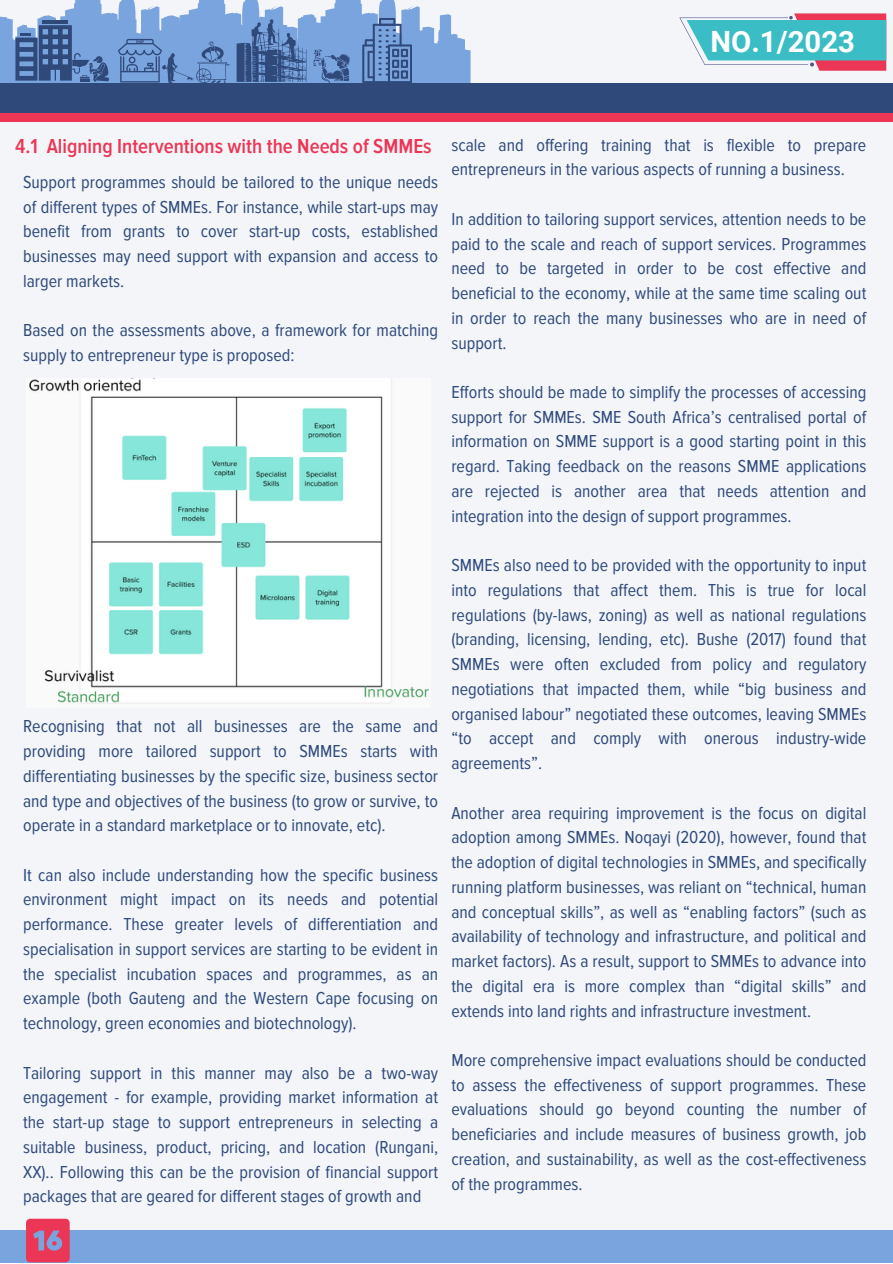
<style>
.page{position:relative;width:893px;height:1264px;background:#fff}
.page>*{position:absolute;margin:0;border:0;box-sizing:border-box;transform-origin:0 0}
.t1{font:700 29.25px "Roboto";color:#fff}
.t2{font:600 21px "Proxima Nova Cond";color:#ec3655}
.t3{font:18px/24.8px "Proxima Nova Cond";color:#2f497b;text-align:justify}
</style>
<div class="page">
<div style="left:0;top:0;width:892px;height:1262px;background:#f3f5f9"></div>
<div style="left:0;top:89px;width:892px;height:32px;background:#ec3655"></div>
<div style="left:0;top:83px;width:892px;height:29px;background:#2f497b"></div>
<div style="left:0;top:1229px;width:892px;height:33px;background:#7aa4dd"></div>
<img style="left:29px;top:379px;width:400px;height:325px">
<svg style="left:0;top:0;width:470px;height:83px"></svg>
<svg style="left:26px;top:1218px;width:44px;height:44px"></svg>
<svg style="left:679px;top:13px;width:207px;height:58px"></svg>
<p class="t1" style="left:710px;top:25px;width:146px">NO.1/2023</p>
<p class="t2" style="left:15px;top:133px;width:418px">4.1 Aligning Interventions with the Needs of SMMEs</p>
<p class="t3" style="left:451px;top:133px;width:416px">scale and offering training that is flexible to prepare entrepreneurs in the various aspects of running a business.</p>
<p class="t3" style="left:451px;top:207px;width:416px">In addition to tailoring support services, attention needs to be paid to the scale and reach of support services. Programmes need to be targeted in order to be cost effective and beneficial to the economy, while at the same time scaling out in order to reach the many businesses who are in need of support.</p>
<p class="t3" style="left:451px;top:380px;width:416px">Efforts should be made to simplify the processes of accessing support for SMMEs. SME South Africa’s centralised portal of information on SMME support is a good starting point in this regard. Taking feedback on the reasons SMME applications are rejected is another area that needs attention and integration into the design of support programmes.</p>
<p class="t3" style="left:451px;top:553px;width:416px">SMMEs also need to be provided with the opportunity to input into regulations that affect them. This is true for local regulations (by-laws, zoning) as well as national regulations (branding, licensing, lending, etc). Bushe (2017) found that SMMEs were often excluded from policy and regulatory negotiations that impacted them, while “big business and organised labour” negotiated these outcomes, leaving SMMEs “to accept and comply with onerous industry-wide agreements”.</p>
<p class="t3" style="left:451px;top:800px;width:416px">Another area requiring improvement is the focus on digital adoption among SMMEs. Noqayi (2020), however, found that the adoption of digital technologies in SMMEs, and specifically running platform businesses, was reliant on “technical, human and conceptual skills”, as well as “enabling factors” (such as availability of technology and infrastructure, and political and market factors). As a result, support to SMMEs to advance into the digital era is more complex than “digital skills” and extends into land rights and infrastructure investment.</p>
<p class="t3" style="left:451px;top:1047px;width:416px">More comprehensive impact evaluations should be conducted to assess the effectiveness of support programmes. These evaluations should go beyond counting the number of beneficiaries and include measures of business growth, job creation, and sustainability, as well as the cost-effectiveness of the programmes.</p>
<p class="t3" style="left:23px;top:170px;width:416px">Support programmes should be tailored to the unique needs of different types of SMMEs. For instance, while start-ups may benefit from grants to cover start-up costs, established businesses may need support with expansion and access to larger markets.</p>
<p class="t3" style="left:23px;top:318px;width:416px">Based on the assessments above, a framework for matching supply to entrepreneur type is proposed:</p>
<p class="t3" style="left:23px;top:714px;width:416px">Recognising that not all businesses are the same and providing more tailored support to SMMEs starts with differentiating businesses by the specific size, business sector and type and objectives of the business (to grow or survive, to operate in a standard marketplace or to innovate, etc).</p>
<p class="t3" style="left:23px;top:862px;width:416px">It can also include understanding how the specific business environment might impact on its needs and potential performance. These greater levels of differentiation and specialisation in support services are starting to be evident in the specialist incubation spaces and programmes, as an example (both Gauteng and the Western Cape focusing on technology, green economies and biotechnology).</p>
<p class="t3" style="left:23px;top:1060px;width:416px">Tailoring support in this manner may also be a two-way engagement - for example, providing market information at the start-up stage to support entrepreneurs in selecting a suitable business, product, pricing, and location (Rungani, XX).. Following this can be the provision of financial support packages that are geared for different stages of growth and</p>
</div>
